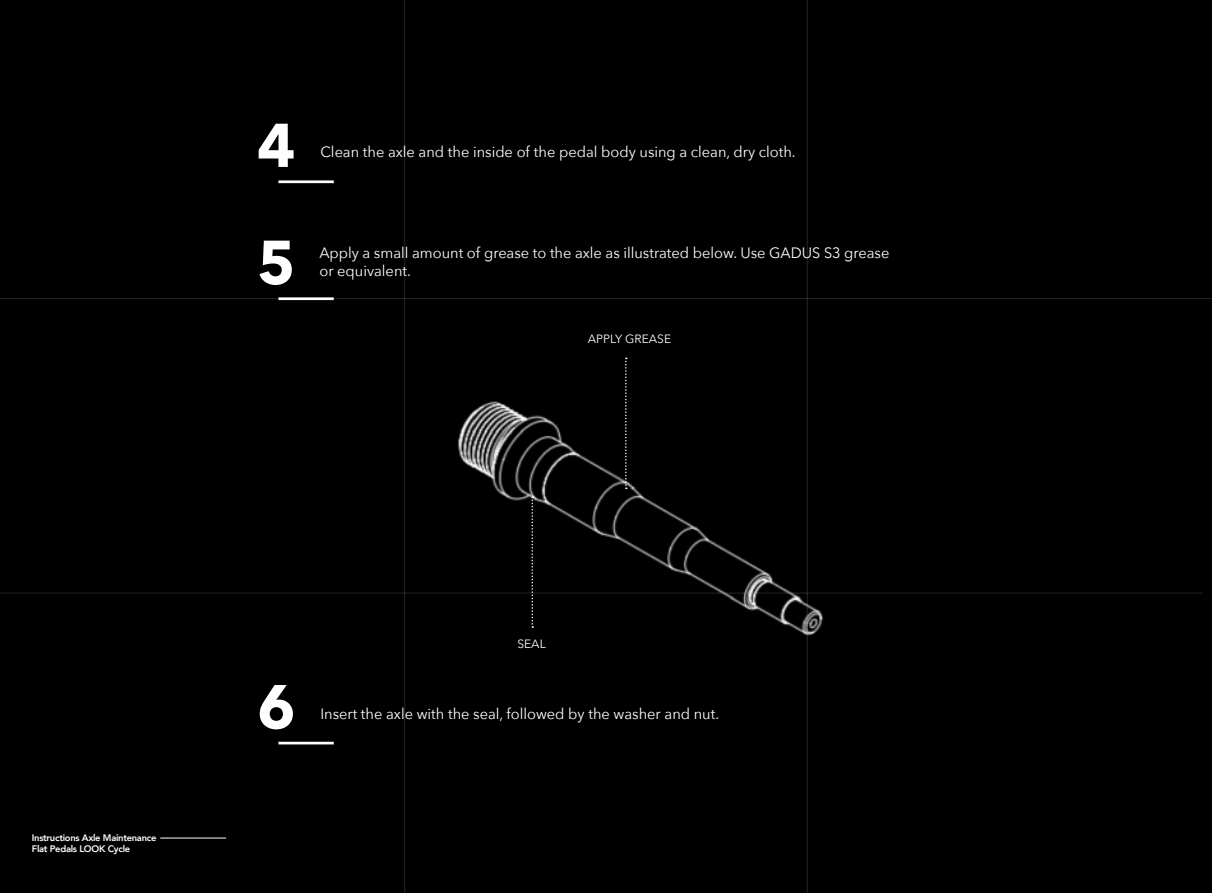
<style>
.page{position:relative;width:1212px;height:893px;background:#000}
.page>*{position:absolute;margin:0;border:0;box-sizing:border-box;transform-origin:0 0}
.t1{font:700 61.05px "Avenir Next";color:#fff}
.t2{font:15px/18px "Avenir Next";color:#fff}
.t3{font:12px "Avenir Next";color:#fff}
.t4{font:800 9.45px/11.2px "Avenir";letter-spacing:-.03em;color:#fff}
</style>
<div class="page">
<img style="left:446px;top:401px;width:419px;height:235px">
<hr style="left:278px;top:180px;width:56px;height:3px;background:#fff">
<hr style="left:278px;top:297px;width:56px;height:3px;background:#fff">
<hr style="left:278px;top:742px;width:56px;height:2px;background:#fff">
<hr style="left:0;top:298px;width:1212px;height:1px;background:#fff">
<hr style="left:807px;top:0;width:1px;height:893px;background:#fff">
<hr style="left:404px;top:0;width:1px;height:893px;background:#fff">
<svg style="left:625px;top:358px;width:2px;height:131px"></svg>
<svg style="left:531px;top:496px;width:2px;height:132px"></svg>
<hr style="left:0;top:593px;width:1203px;height:1px;background:#fff">
<hr style="left:160px;top:838px;width:66px;height:1px;background:#fff">
<h1 class="t1" style="left:257px;top:93px;width:40px">4</h1>
<p class="t2" style="left:320px;top:143px;width:477px">Clean the axle and the inside of the pedal body using a clean, dry cloth.</p>
<h1 class="t1" style="left:257px;top:210px;width:40px">5</h1>
<p class="t2" style="left:319px;top:243px;width:571px">Apply a small amount of grease to the axle as illustrated below. Use GADUS S3 grease or equivalent.</p>
<p class="t3" style="left:588px;top:329px;width:85px">APPLY GREASE</p>
<p class="t4" style="left:32px;top:832px;width:126px">Instructions Axle Maintenance<br>Flat Pedals LOOK Cycle</p>
<h1 class="t1" style="left:257px;top:654px;width:40px">6</h1>
<p class="t3" style="left:517px;top:634px;width:30px">SEAL</p>
<p class="t2" style="left:320px;top:704px;width:400px">Insert the axle with the seal, followed by the washer and nut.</p>
</div>
